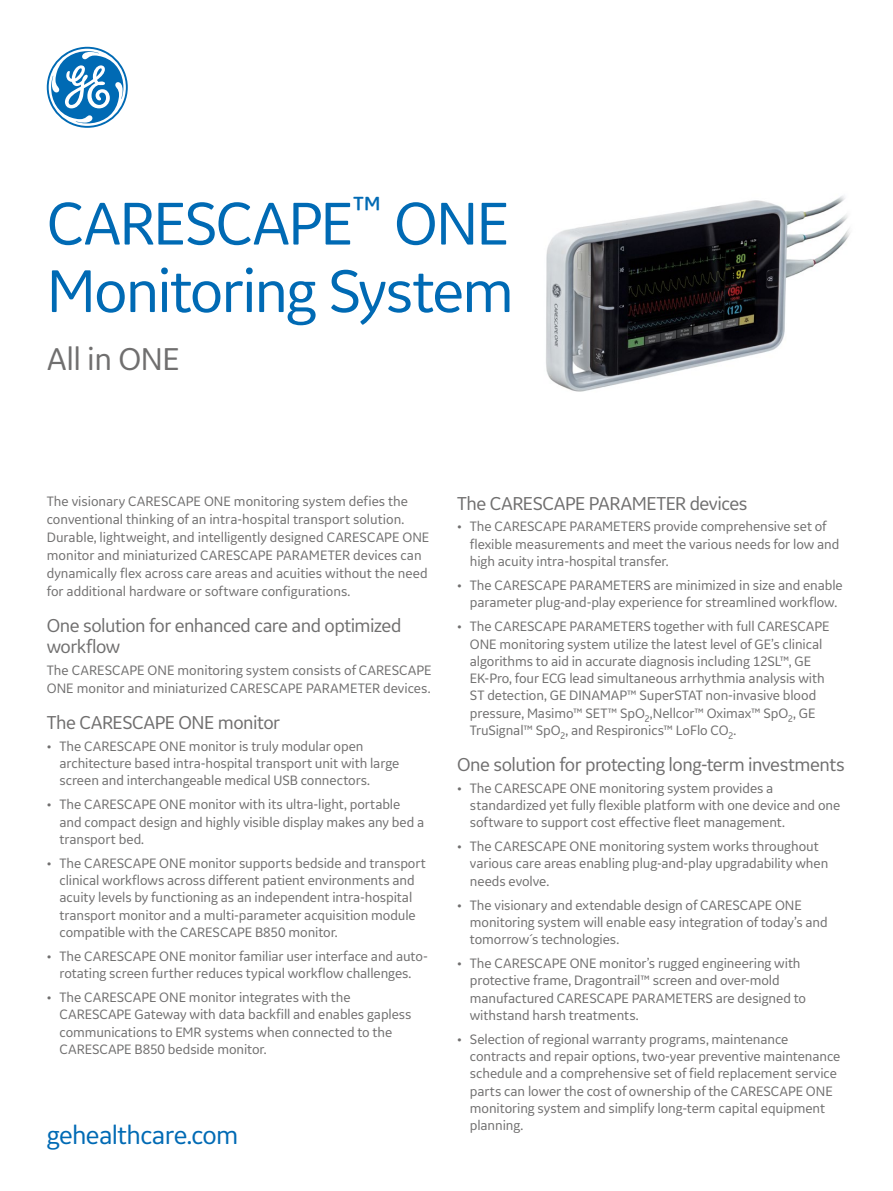
<style>
.page{position:relative;width:893px;height:1191px;background:#fff}
.page>*{position:absolute;margin:0;border:0;box-sizing:border-box;transform-origin:0 0}
.t1{font:63px/67.5px "GE Inspira Sans";letter-spacing:-.03em;color:#006ab4}
.t2{font:33px "GE Inspira Sans";letter-spacing:-.015em;color:#706f6f}
.t3{font:27px "GE Inspira Sans";letter-spacing:-.025em;color:#006ab4}
.t4{font:19.5px/21px "GE Inspira Sans";letter-spacing:-.025em;color:#706f6f}
.t5{font:14.25px/17.2px "GE Inspira Sans";letter-spacing:-.005em;color:#706f6f}
</style>
<div class="page">
<img style="left:546px;top:196px;width:304px;height:196px">
<svg style="left:47px;top:47px;width:81px;height:81px"></svg>
<h1 class="t1" style="left:47px;top:188px;width:469px">CARESCAPE<sup>™</sup> ONE<br>Monitoring System</h1>
<h2 class="t2" style="left:47px;top:338px;width:134px">All in ONE</h2>
<p class="t5" style="left:47px;top:492px;width:384px;line-height:18px">The visionary CARESCAPE ONE monitoring system defies the conventional thinking of an intra-hospital transport solution.<br>Durable, lightweight, and intelligently designed CARESCAPE ONE monitor and miniaturized CARESCAPE PARAMETER devices can dynamically flex across care areas and acuities without the need for additional hardware or software configurations.</p>
<h3 class="t4" style="left:47px;top:614px;width:356px">One solution for enhanced care and optimized workflow</h3>
<p class="t5" style="left:47px;top:661px;width:386px;line-height:18px">The CARESCAPE ONE monitoring system consists of CARESCAPE<br>ONE monitor and miniaturized CARESCAPE PARAMETER devices.</p>
<h3 class="t4" style="left:47px;top:711px;width:235px">The CARESCAPE ONE monitor</h3>
<p class="t5" style="left:60px;top:737px;width:341px;text-indent:-13px">• The CARESCAPE ONE monitor is truly modular open architecture based intra-hospital transport unit with large screen and interchangeable medical USB connectors.</p>
<p class="t5" style="left:60px;top:795px;width:366px;text-indent:-13px">• The CARESCAPE ONE monitor with its ultra-light, portable and compact design and highly visible display makes any bed a transport bed.</p>
<p class="t5" style="left:60px;top:854px;width:368px;text-indent:-13px">• The CARESCAPE ONE monitor supports bedside and transport clinical workflows across different patient environments and acuity levels by functioning as an independent intra-hospital transport monitor and a multi-parameter acquisition module compatible with the CARESCAPE B850 monitor.</p>
<p class="t5" style="left:47px;top:947px;width:383px;text-align:center">• The CARESCAPE ONE monitor familiar user interface and auto&shy;rotating screen further reduces typical workflow challenges.</p>
<p class="t5" style="left:60px;top:988px;width:353px;text-indent:-13px">• The CARESCAPE ONE monitor integrates with the CARESCAPE Gateway with data backfill and enables gapless communications to EMR systems when connected to the CARESCAPE B850 bedside monitor.</p>
<h3 class="t3" style="left:47px;top:1118px;width:193px">gehealthcare.com</h3>
<h3 class="t4" style="left:457px;top:492px;width:292px">The CARESCAPE PARAMETER devices</h3>
<p class="t5" style="left:470px;top:517px;width:371px;text-indent:-13px">• The CARESCAPE PARAMETERS provide comprehensive set of flexible measurements and meet the various needs for low and high acuity intra-hospital transfer.</p>
<p class="t5" style="left:457px;top:576px;width:387px;text-align:center">• The CARESCAPE PARAMETERS are minimized in size and enable parameter plug-and-play experience for streamlined workflow.</p>
<p class="t5" style="left:470px;top:617px;width:361px;text-indent:-13px">• The CARESCAPE PARAMETERS together with full CARESCAPE ONE monitoring system utilize the latest level of GE’s clinical algorithms to aid in accurate diagnosis including 12SL™, GE EK-Pro, four ECG lead simultaneous arrhythmia analysis with ST detection, GE DINAMAP™ SuperSTAT non-invasive blood pressure, Masimo™ SET™ SpO<sub>2</sub>,Nellcor™ Oximax™ SpO<sub>2</sub>, GE TruSignal™ SpO<sub>2</sub>, and Respironics™ LoFlo CO<sub>2</sub>.</p>
<h3 class="t4" style="left:457px;top:753px;width:389px">One solution for protecting long-term investments</h3>
<p class="t5" style="left:470px;top:779px;width:372px;text-indent:-13px">• The CARESCAPE ONE monitoring system provides a standardized yet fully flexible platform with one device and one software to support cost effective fleet management.</p>
<p class="t5" style="left:470px;top:837px;width:360px;text-indent:-13px">• The CARESCAPE ONE monitoring system works throughout various care areas enabling plug-and-play upgradability when needs evolve.</p>
<p class="t5" style="left:470px;top:896px;width:359px;text-indent:-13px">• The visionary and extendable design of CARESCAPE ONE monitoring system will enable easy integration of today’s and tomorrow´s technologies.</p>
<p class="t5" style="left:470px;top:954px;width:338px;text-indent:-13px">• The CARESCAPE ONE monitor’s rugged engineering with protective frame, Dragontrail™ screen and over-mold manufactured CARESCAPE PARAMETERS are designed to withstand harsh treatments.</p>
<p class="t5" style="left:470px;top:1030px;width:372px;text-indent:-13px">• Selection of regional warranty programs, maintenance contracts and repair options, two-year preventive maintenance schedule and a comprehensive set of field replacement service parts can lower the cost of ownership of the CARESCAPE ONE monitoring system and simplify long-term capital equipment planning.</p>
</div>
